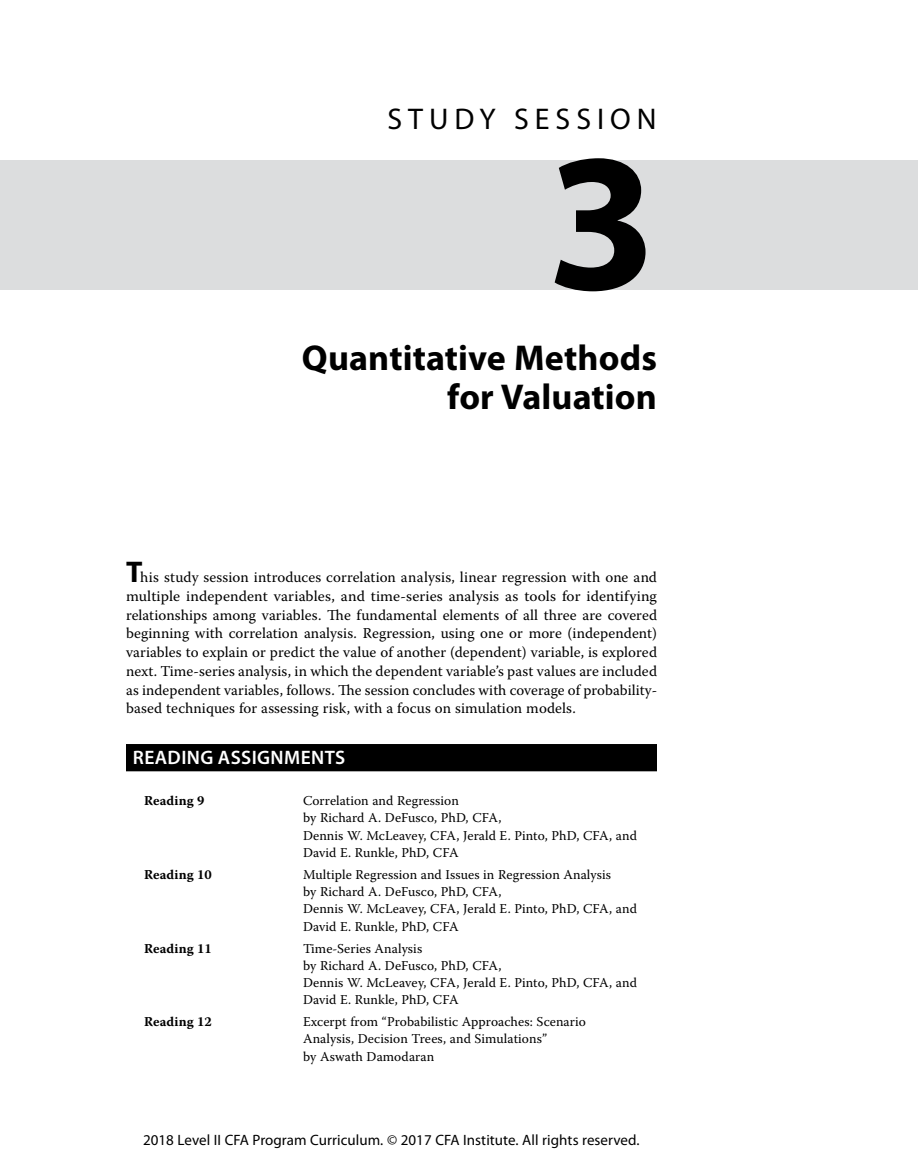
<style>
.page{position:relative;width:918px;height:1175px;background:#fff}
.page>*{position:absolute;margin:0;border:0;box-sizing:border-box;transform-origin:0 0}
.SS_NUM{font:700 198px "Myriad Pro";color:#000}
.SS_TITLE{font:700 36px/39px "Myriad Pro";letter-spacing:.005em;color:#000;text-align:right}
.SS_LABEL{font:30px "Myriad Pro";letter-spacing:.2em;color:#000}
.SS_H1{font:600 19.5px "Myriad Pro";letter-spacing:.02em;color:#fff}
.SS_INTRO_T1{font:15px/18.8px "Warnock Pro";letter-spacing:.005em;color:#000;text-align:justify}
.t1{font:15px "Myriad Pro";letter-spacing:.005em;color:#000}
.TB{font:13.5px/17.2px "Warnock Pro";letter-spacing:.005em;color:#000}
.TB-2{font:700 13.5px "Warnock Pro";letter-spacing:.01em;color:#000}
.s1{font-family:"Myriad Pro";font-weight:700;font-size:30px}
</style>
<div class="page">
<div style="left:0;top:160px;width:918px;height:129px;background:#dcddde"></div>
<div style="left:126px;top:744px;width:531px;height:27px;background:#000"></div>
<p class="SS_LABEL" style="left:387px;top:100px;width:271px">STUDY SESSION</p>
<p class="SS_NUM" style="left:547px;top:93px;width:111px">3</p>
<p class="SS_TITLE" style="left:302px;top:337px;width:357px">Quantitative Methods for Valuation</p>
<p class="SS_INTRO_T1" style="left:126px;top:567px;width:533px"><span class="s1">T</span>his study session introduces correlation analysis, linear regression with one and multiple independent variables, and time-series analysis as tools for identifying relationships among variables. The fundamental elements of all three are covered beginning with correlation analysis. Regression, using one or more (independent) variables to explain or predict the value of another (dependent) variable, is explored next. Time-series analysis, in which the dependent variable’s past values are included as independent variables, follows. The session concludes with coverage of probability&shy;based techniques for assessing risk, with a focus on simulation models.</p>
<p class="SS_H1" style="left:133px;top:745px;width:214px">READING ASSIGNMENTS</p>
<p class="TB-2" style="left:144px;top:792px;width:62px">Reading 9</p>
<p class="TB" style="left:303px;top:791px;width:336px">Correlation and Regression<br>by Richard A. DeFusco, PhD, CFA,<br>Dennis W. McLeavey, CFA, Jerald E. Pinto, PhD, CFA, and David E. Runkle, PhD, CFA</p>
<p class="TB-2" style="left:144px;top:866px;width:69px">Reading 10</p>
<p class="TB" style="left:303px;top:865px;width:336px">Multiple Regression and Issues in Regression Analysis<br>by Richard A. DeFusco, PhD, CFA,<br>Dennis W. McLeavey, CFA, Jerald E. Pinto, PhD, CFA, and David E. Runkle, PhD, CFA</p>
<p class="TB-2" style="left:144px;top:940px;width:69px">Reading 11</p>
<p class="TB" style="left:303px;top:939px;width:336px">Time-Series Analysis<br>by Richard A. DeFusco, PhD, CFA,<br>Dennis W. McLeavey, CFA, Jerald E. Pinto, PhD, CFA, and David E. Runkle, PhD, CFA</p>
<p class="TB-2" style="left:144px;top:1013px;width:69px">Reading 12</p>
<p class="TB" style="left:303px;top:1013px;width:284px">Excerpt from “Probabilistic Approaches: Scenario<br>Analysis, Decision Trees, and Simulations”<br>by Aswath Damodaran</p>
<p class="t1" style="left:143px;top:1130px;width:498px">2018 Level II CFA Program Curriculum. © 2017 CFA Institute. All rights reserved.</p>
</div>
